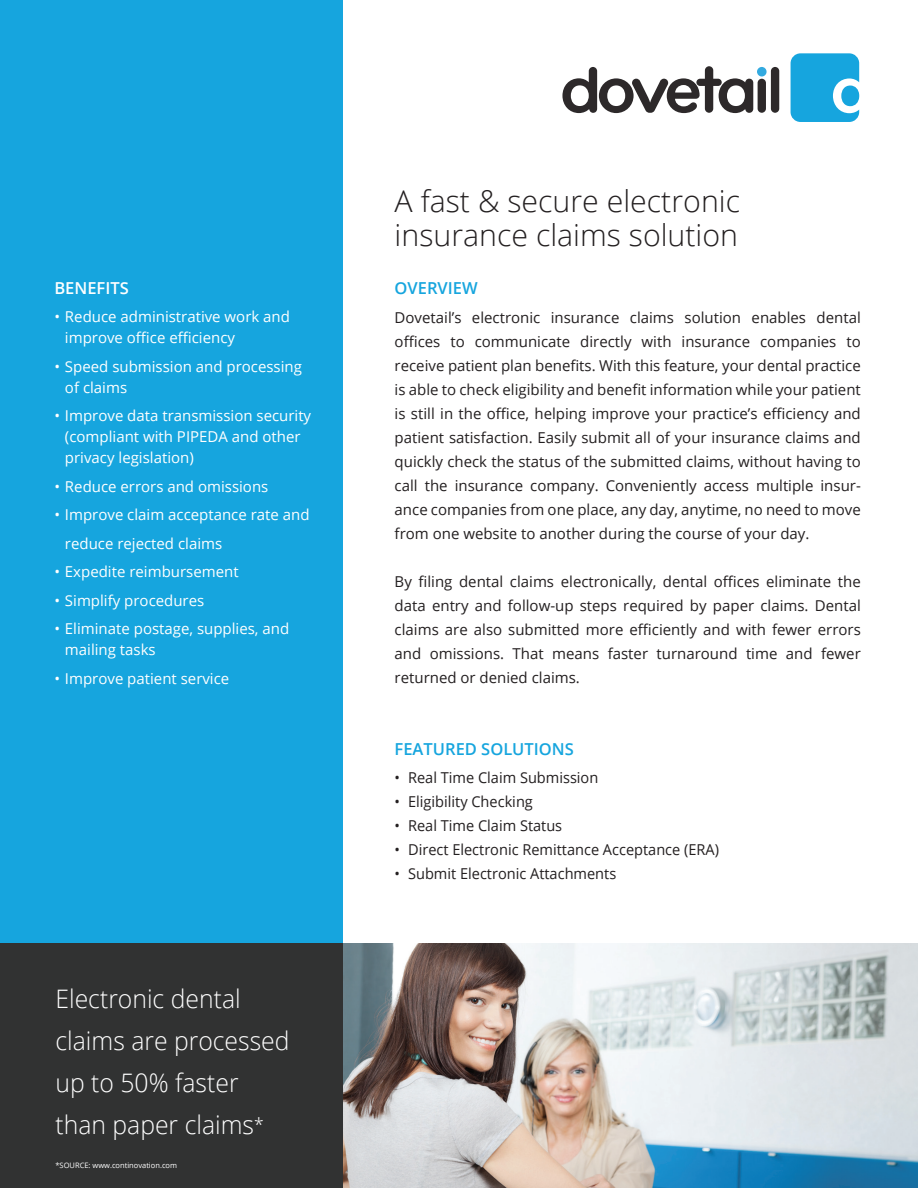
<style>
.page{position:relative;width:918px;height:1188px;background:#fff}
.page>*{position:absolute;margin:0;border:0;box-sizing:border-box;transform-origin:0 0}
.t1{font:300 30px/34.5px "Open Sans";color:#231f20}
.t2{font:300 25.5px/42px "Open Sans";color:#fff}
.t3{font:600 16.5px "Open Sans";color:#16a5de}
.t4{font:600 16.5px "Open Sans";color:#fff}
.t5{font:15px/24px "Open Sans";color:#231f20;text-align:justify}
.t6{font:15px/21px "Open Sans";color:#fff}
.t7{font:7.5px "Open Sans";color:#fff}
.s1{font-size:18px}
</style>
<div class="page">
<img style="left:343px;top:943px;width:575px;height:245px">
<div style="left:771px;top:67px;width:8px;height:46px;background:#2d292a;border-radius:4px"></div>
<svg style="left:562px;top:66px;width:205px;height:47px"></svg>
<svg style="left:791px;top:53px;width:69px;height:69px;background:#34b0e2"></svg>
<div style="left:0;top:0;width:343px;height:1188px;background:#16a5de"></div>
<div style="left:0;top:943px;width:343px;height:245px;background:#313232"></div>
<p class="t4" style="left:54px;top:276px;width:76px">BENEFITS</p>
<p class="t6" style="left:65px;top:306px;width:227px;text-indent:-11px">• Reduce administrative work and improve office efficiency</p>
<p class="t6" style="left:65px;top:355px;width:239px;text-indent:-11px">• Speed submission and processing of claims</p>
<p class="t6" style="left:65px;top:405px;width:248px;text-indent:-11px">• Improve data transmission security (compliant with PIPEDA and other privacy legislation)</p>
<p class="t6" style="left:54px;top:475px;width:216px">• Reduce errors and omissions</p>
<p class="t6" style="left:65px;top:500px;width:246px;line-height:28.5px;text-indent:-11px">• Improve claim acceptance rate and reduce rejected claims</p>
<p class="t6" style="left:54px;top:561px;width:186px">• Expedite reimbursement</p>
<p class="t6" style="left:54px;top:589px;width:151px">• Simplify procedures</p>
<p class="t6" style="left:65px;top:618px;width:226px;text-indent:-11px">• Eliminate postage, supplies, and mailing tasks</p>
<p class="t6" style="left:54px;top:667px;width:176px">• Improve patient service</p>
<h2 class="t2" style="left:56px;top:977px;width:236px">Electronic dental claims are processed up to 50% faster than paper claims<span class="s1">*</span></h2>
<p class="t7" style="left:56px;top:1160px;width:123px">*SOURCE: www.continovation.com</p>
<h1 class="t1" style="left:395px;top:183px;width:347px">A fast &amp; secure electronic insurance claims solution</h1>
<p class="t3" style="left:395px;top:277px;width:85px">OVERVIEW</p>
<p class="t5" style="left:395px;top:305px;width:468px">Dovetail’s electronic insurance claims solution enables dental offices to communicate directly with insurance companies to receive patient plan benefits. With this feature, your dental practice is able to check eligibility and benefit information while your patient is still in the office, helping improve your practice’s efficiency and patient satisfaction. Easily submit all of your insurance claims and quickly check the status of the submitted claims, without having to call the insurance company. Conveniently access multiple insur&shy;ance companies from one place, any day, anytime, no need to move from one website to another during the course of your day.</p>
<p class="t5" style="left:395px;top:569px;width:468px">By filing dental claims electronically, dental offices eliminate the data entry and follow-up steps required by paper claims. Dental claims are also submitted more efficiently and with fewer errors and omissions. That means faster turnaround time and fewer returned or denied claims.</p>
<p class="t3" style="left:395px;top:738px;width:181px">FEATURED SOLUTIONS</p>
<p class="t5" style="left:395px;top:766px;width:205px">• Real Time Claim Submission</p>
<p class="t5" style="left:395px;top:790px;width:140px">• Eligibility Checking</p>
<p class="t5" style="left:395px;top:814px;width:169px">• Real Time Claim Status</p>
<p class="t5" style="left:395px;top:838px;width:326px">• Direct Electronic Remittance Acceptance (ERA)</p>
<p class="t5" style="left:395px;top:862px;width:223px">• Submit Electronic Attachments</p>
</div>
